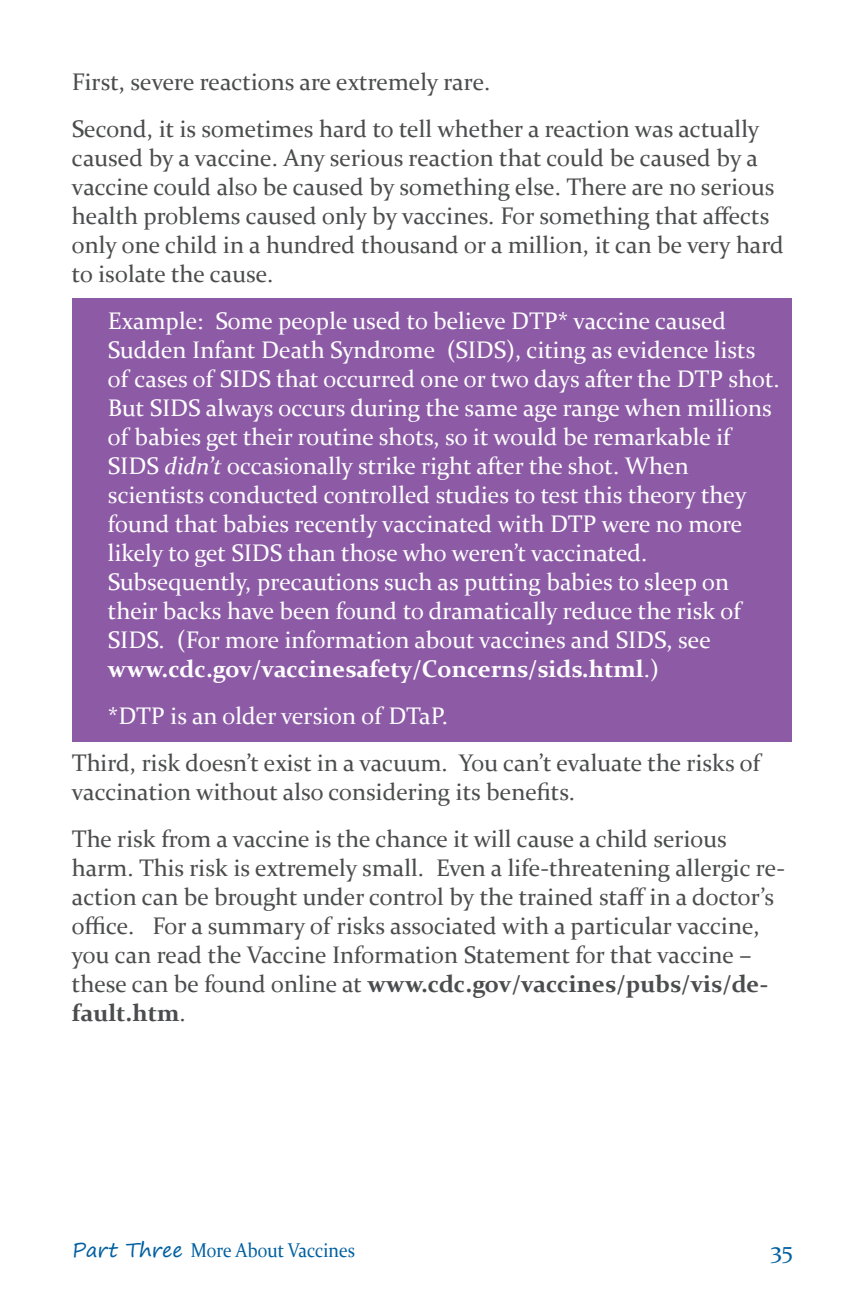
<style>
.page{position:relative;width:864px;height:1296px;background:#fff}
.page>*{position:absolute;margin:0;border:0;box-sizing:border-box;transform-origin:0 0}
.t1{font:24px/29px "Constantia";color:#4b4c4d}
.t2{font:24px/29px "Constantia";color:#fff}
.t3{font:24px "Constantia";color:#0160a1}
.t4{font:20px "Constantia";color:#0160a1;scale:.9 1}
.s1{font-style:italic}
.s2{font-weight:700}
.s3{font-family:"Segoe Print"}
</style>
<div class="page">
<div style="left:72px;top:298px;width:720px;height:444px;background:#8d5ba6"></div>
<p class="t1" style="left:72px;top:66px;width:420px">First, severe reactions are extremely rare.</p>
<p class="t1" style="left:72px;top:113px;width:713px">Second, it is sometimes hard to tell whether a reaction was actually caused by a vaccine. Any serious reaction that could be caused by a vaccine could also be caused by something else. There are no serious health problems caused only by vaccines. For something that affects only one child in a hundred thousand or a million, it can be very hard to isolate the cause.</p>
<p class="t2" style="left:108px;top:305px;width:673px">Example: Some people used to believe DTP* vaccine caused Sudden Infant Death Syndrome (SIDS), citing as evidence lists of cases of SIDS that occurred one or two days after the DTP shot.<br>But SIDS always occurs during the same age range when millions of babies get their routine shots, so it would be remarkable if SIDS <span class="s1">didn’t</span> occasionally strike right after the shot. When scientists conducted controlled studies to test this theory they found that babies recently vaccinated with DTP were no more likely to get SIDS than those who weren’t vaccinated.<br>Subsequently, precautions such as putting babies to sleep on their backs have been found to dramatically reduce the risk of SIDS. (For more information about vaccines and SIDS, see <span class="s2">www.cdc.gov/vaccinesafety/Concerns/sids.html</span>.)</p>
<p class="t2" style="left:108px;top:700px;width:341px">*DTP is an older version of DTaP.</p>
<p class="t1" style="left:72px;top:747px;width:690px">Third, risk doesn’t exist in a vacuum. You can’t evaluate the risks of vaccination without also considering its benefits.</p>
<p class="t1" style="left:72px;top:823px;width:715px">The risk from a vaccine is the chance it will cause a child serious harm. This risk is extremely small. Even a life-threatening allergic re&shy;action can be brought under control by the trained staff in a doctor’s office. For a summary of risks associated with a particular vaccine, you can read the Vaccine Information Statement for that vaccine – these can be found online at <span class="s2">www.cdc.gov/vaccines/pubs/vis/de&shy;fault.htm</span>.</p>
<p class="t4" style="left:72px;top:1237px;width:316px"><span class="s3">Part Three</span> More About Vaccines</p>
<p class="t3" style="left:771px;top:1233px;width:24px">35</p>
</div>
